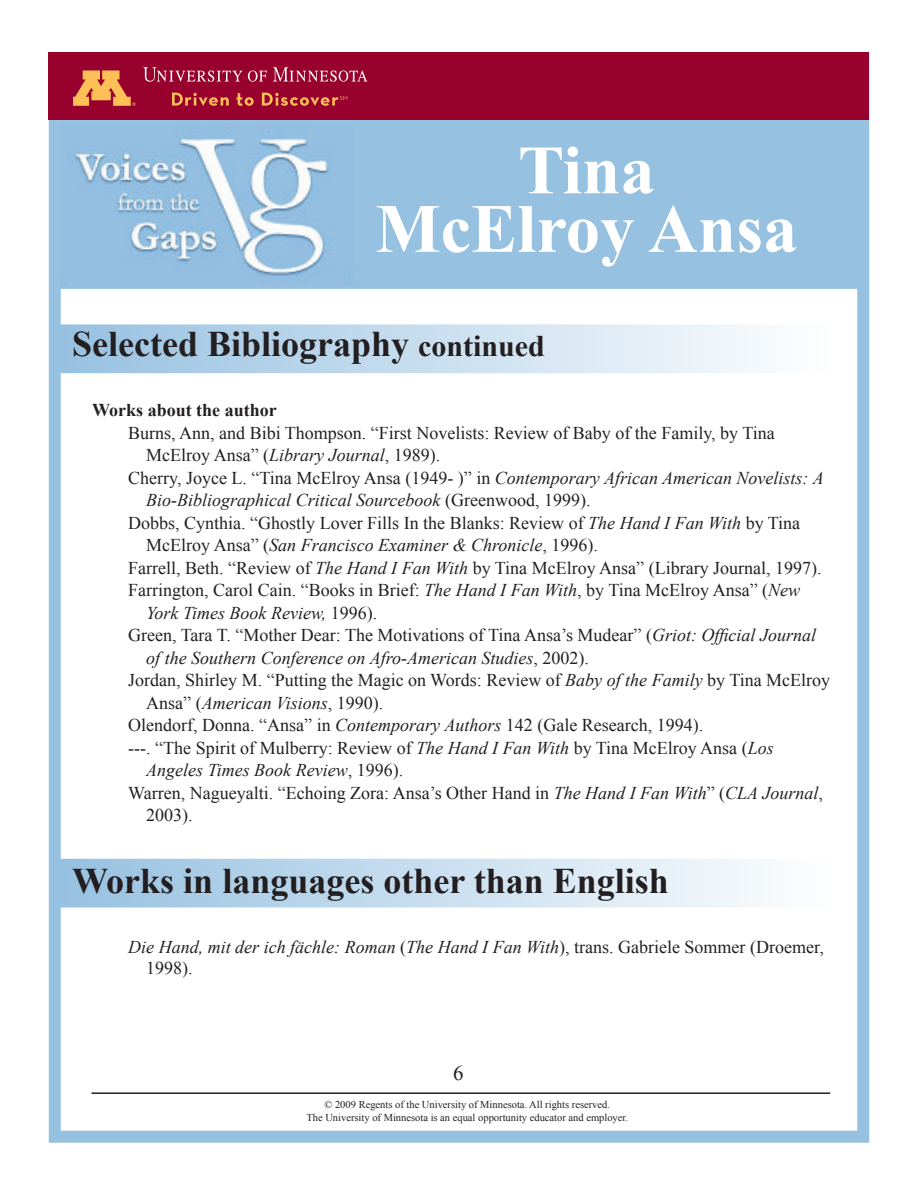
<style>
.page{position:relative;width:918px;height:1188px;background:#fff}
.page>*{position:absolute;margin:0;border:0;box-sizing:border-box;transform-origin:0 0}
.t1{font:700 69px/58.5px "Times New Roman";color:#fff;text-align:center}
.t2{font:700 36px "Times New Roman";color:#231f20}
.t3{font:21px "Times New Roman";color:#231f20}
.t4{font:18px "Times New Roman";color:#231f20}
.t5{font:italic 18px/21.6px "Times New Roman";color:#231f20}
.t6{font:700 18px "Times New Roman";color:#231f20}
.t7{font:10.5px/13.5px "Times New Roman";color:#231f20;text-align:center}
.s1{font-size:30px}
.s2{font-style:italic}
.s3{font-style:normal}
</style>
<div class="page">
<div style="left:53px;top:323px;width:777px;height:52px;background:linear-gradient(to right,#96c0e0,#fefefe);border:2px solid #fff"></div>
<div style="left:56px;top:117px;width:810px;height:173px;background:#97c1e1;border:2px solid #fff"></div>
<img style="left:64px;top:132px;width:287px;height:153px">
<hr style="left:92px;top:1092px;width:738px;height:2px;background:#231f20">
<div style="left:55px;top:857px;width:777px;height:52px;background:linear-gradient(to right,#96c0e1,#fefefe);border:2px solid #fff"></div>
<div style="left:49px;top:52px;width:820px;height:1091px;border:12px solid #97c1e1"></div>
<div style="left:49px;top:52px;width:820px;height:67px;background:#98012d"></div>
<svg style="left:74px;top:70px;width:62px;height:36px"></svg>
<svg style="left:273px;top:67px;width:94px;height:15px"></svg>
<svg style="left:143px;top:67px;width:124px;height:15px"></svg>
<svg style="left:172px;top:93px;width:57px;height:13px"></svg>
<svg style="left:236px;top:93px;width:18px;height:13px"></svg>
<svg style="left:262px;top:93px;width:85px;height:13px"></svg>
<h1 class="t1" style="left:375px;top:139px;width:424px">Tina<br>McElroy Ansa</h1>
<h2 class="t2" style="left:72px;top:319px;width:474px">Selected Bibliography <span class="s1">continued</span></h2>
<p class="t6" style="left:92px;top:398px;width:186px">Works about the author</p>
<p class="t4" style="left:128px;top:421px;width:648px">Burns, Ann, and Bibi Thompson. “First Novelists: Review of Baby of the Family, by Tina</p>
<p class="t4" style="left:146px;top:443px;width:295px">McElroy Ansa” (<span class="s2">Library Journal</span>, 1989).</p>
<p class="t4" style="left:128px;top:466px;width:697px">Cherry, Joyce L. “Tina McElroy Ansa (1949- )” in <span class="s2">Contemporary African American Novelists: A</span></p>
<p class="t5" style="left:146px;top:489px;width:446px">Bio-Bibliographical Critical Sourcebook <span class="s3">(Greenwood, 1999).</span></p>
<p class="t4" style="left:128px;top:511px;width:673px">Dobbs, Cynthia. “Ghostly Lover Fills In the Blanks: Review of <span class="s2">The Hand I Fan With</span> by Tina</p>
<p class="t5" style="left:146px;top:534px;width:453px"><span class="s3">McElroy Ansa” (</span>San Francisco Examiner &amp; Chronicle<span class="s3">, 1996).</span></p>
<p class="t4" style="left:128px;top:556px;width:695px">Farrell, Beth. “Review of <span class="s2">The Hand I Fan With</span> by Tina McElroy Ansa” (Library Journal, 1997).</p>
<p class="t4" style="left:128px;top:578px;width:673px">Farrington, Carol Cain. “Books in Brief: <span class="s2">The Hand I Fan With</span>, by Tina McElroy Ansa” (<span class="s2">New</span></p>
<p class="t5" style="left:146px;top:602px;width:232px">York Times Book Review, <span class="s3">1996).</span></p>
<p class="t4" style="left:128px;top:623px;width:689px">Green, Tara T. “Mother Dear: The Motivations of Tina Ansa’s Mudear” (<span class="s2">Griot: Official Journal</span></p>
<p class="t5" style="left:146px;top:647px;width:444px">of the Southern Conference on Afro-American Studies<span class="s3">, 2002).</span></p>
<p class="t4" style="left:128px;top:668px;width:703px">Jordan, Shirley M. “Putting the Magic on Words: Review of <span class="s2">Baby of the Family</span> by Tina McElroy</p>
<p class="t5" style="left:146px;top:692px;width:239px"><span class="s3">Ansa” (</span>American Visions<span class="s3">, 1990).</span></p>
<p class="t4" style="left:128px;top:713px;width:577px">Olendorf, Donna. “Ansa” in <span class="s2">Contemporary Authors</span> 142 (Gale Research, 1994).</p>
<p class="t4" style="left:128px;top:736px;width:647px">---. “The Spirit of Mulberry: Review of <span class="s2">The Hand I Fan With</span> by Tina McElroy Ansa (<span class="s2">Los</span></p>
<p class="t5" style="left:146px;top:759px;width:258px">Angeles Times Book Review<span class="s3">, 1996).</span></p>
<p class="t4" style="left:128px;top:781px;width:696px">Warren, Nagueyalti. “Echoing Zora: Ansa’s Other Hand in <span class="s2">The Hand I Fan With</span>” (<span class="s2">CLA Journal</span>,</p>
<p class="t4" style="left:146px;top:803px;width:48px">2003).</p>
<h2 class="t2" style="left:72px;top:856px;width:598px">Works in languages other than English</h2>
<p class="t5" style="left:146px;top:936px;width:679px;text-indent:-18px">Die Hand, mit der ich fächle: Roman <span class="s3">(</span>The Hand I Fan With<span class="s3">), trans. Gabriele Sommer (Droemer,<br>1998).</span></p>
<p class="t3" style="left:453px;top:1059px;width:12px">6</p>
<p class="t7" style="left:306px;top:1098px;width:323px">© 2009 Regents of the University of Minnesota. All rights reserved.<br>The University of Minnesota is an equal opportunity educator and employer.</p>
</div>
